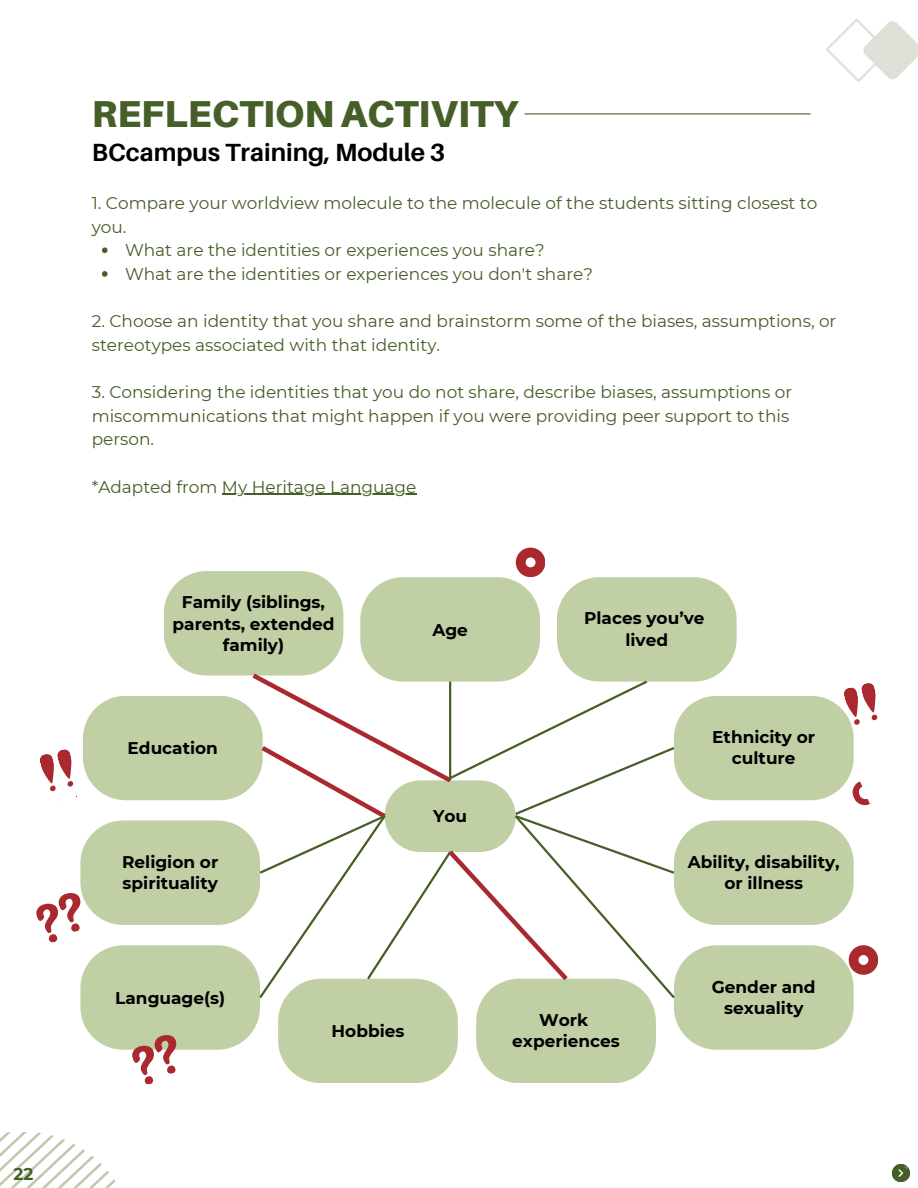
<style>
.page{position:relative;width:918px;height:1188px;background:#fff}
.page>*{position:absolute;margin:0;border:0;box-sizing:border-box;transform-origin:0 0}
.t1{font:900 37.5px "Aileron";color:#465e28}
.t2{font:700 24.9px "Aileron";color:#000}
.t3{font:16.95px/23.7px "Montserrat";color:#465e28}
.t4{font:700 16.95px/21.3px "Montserrat";color:#000;text-align:center}
.t5{font:700 16.95px "Montserrat";color:#465e28}
</style>
<div class="page">
<svg style="left:826px;top:19px;width:92px;height:63px"></svg>
<svg style="left:0;top:1132px;width:116px;height:56px"></svg>
<svg style="left:36px;top:548px;width:842px;height:537px"></svg>
<hr style="left:525px;top:113px;width:285px;height:1px;background:#465e28">
<svg style="left:102px;top:247px;width:6px;height:6px"></svg>
<svg style="left:102px;top:271px;width:6px;height:6px"></svg>
<hr style="left:222px;top:494px;width:194px;height:1px;background:#465e28">
<div style="left:892px;top:1164px;width:18px;height:18px;background:#465e28;border-radius:50%"></div>
<svg style="left:895px;top:1164px;width:15px;height:15px"></svg>
<p class="t5" style="left:13px;top:1164px;width:21px">22</p>
<h1 class="t1" style="left:92px;top:91px;width:428px">REFLECTION ACTIVITY</h1>
<h2 class="t2" style="left:92px;top:137px;width:355px">BCcampus Training, Module 3</h2>
<p class="t3" style="left:92px;top:191px;width:727px">1. Compare your worldview molecule to the molecule of the students sitting closest to</p>
<p class="t3" style="left:92px;top:215px;width:36px">you.</p>
<p class="t3" style="left:125px;top:239px;width:421px">What are the identities or experiences you share?</p>
<p class="t3" style="left:125px;top:262px;width:470px">What are the identities or experiences you don't share?</p>
<p class="t3" style="left:92px;top:309px;width:746px">2. Choose an identity that you share and brainstorm some of the biases, assumptions, or stereotypes associated with that identity.</p>
<p class="t3" style="left:92px;top:380px;width:702px">3. Considering the identities that you do not share, describe biases, assumptions or miscommunications that might happen if you were providing peer support to this person.</p>
<p class="t3" style="left:92px;top:475px;width:326px">*Adapted from My Heritage Language</p>
<p class="t4" style="left:173px;top:592px;width:163px">Family (siblings, parents, extended family)</p>
<p class="t4" style="left:128px;top:738px;width:92px">Education</p>
<p class="t4" style="left:122px;top:851px;width:98px;text-align:left">Religion or spirituality</p>
<p class="t4" style="left:432px;top:619px;width:37px">Age</p>
<p class="t4" style="left:433px;top:805px;width:36px">You</p>
<p class="t4" style="left:115px;top:987px;width:111px">Language(s)</p>
<p class="t4" style="left:332px;top:1021px;width:74px">Hobbies</p>
<p class="t4" style="left:584px;top:608px;width:122px">Places you’ve lived</p>
<p class="t4" style="left:712px;top:726px;width:104px">Ethnicity or culture</p>
<p class="t4" style="left:512px;top:1009px;width:109px">Work experiences</p>
<p class="t4" style="left:688px;top:851px;width:153px">Ability, disability, or illness</p>
<p class="t4" style="left:712px;top:976px;width:105px">Gender and sexuality</p>
</div>
